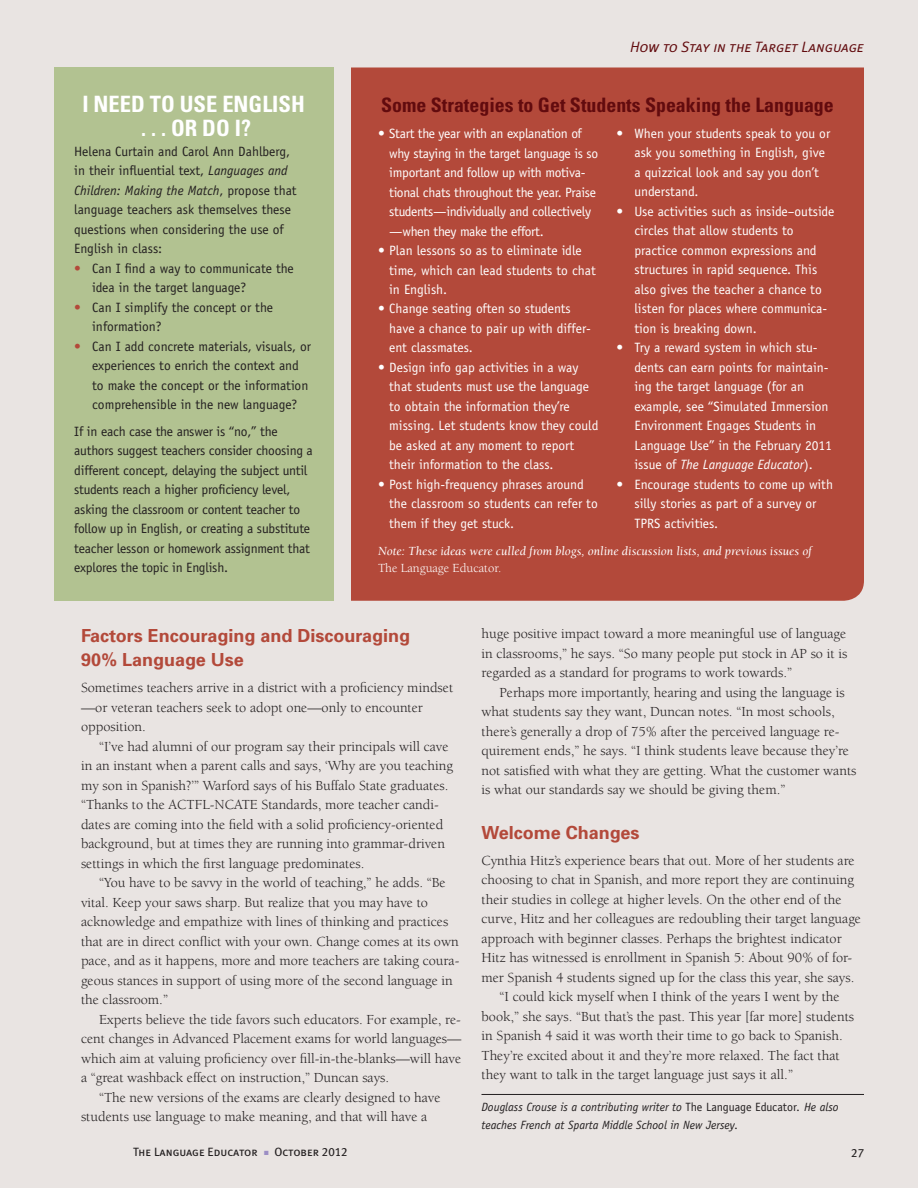
<style>
.page{position:relative;width:918px;height:1188px;background:#e9e4e2}
.page>*{position:absolute;margin:0;border:0;box-sizing:border-box;transform-origin:0 0}
.t1{font:700 condensed 22.5px/24px "Univers";color:#fff;text-align:right}
.t2{font:700 condensed 19.8px "Univers";color:#620b0e}
.t3{font:700 18px/24px "Univers";color:#b3493a}
.t4{font:italic 15px "Meta Plus Normal Caps";color:#620b0e}
.t5{font:14.25px/19.5px "Berkeley";color:#231f20}
.t6{font:13.5px/19.5px "Officina Sans";color:#fff}
.t7{font:13.5px/19.5px "Officina Sans";letter-spacing:-.015em;color:#231f20}
.t8{font:13.5px/19.5px "Officina Sans";letter-spacing:-.02em;color:#fff}
.t9{font:italic 12.75px "Berkeley";color:#fff}
.t10{font:12.75px "Berkeley";color:#fff}
.t11{font:italic 12px/18px "Officina Sans";color:#231f20}
.t12{font:12px "Meta Plus Book Caps";color:#231f20}
.s1{font-style:italic}
.s2{color:#b3493a}
.s3{font-style:normal}
.s4{color:#9c8ec4}
</style>
<div class="page">
<div style="left:54px;top:68px;width:279px;height:533px;background:#b2c291"></div>
<hr style="left:482px;top:1094px;width:382px;height:1px;background:#231f20">
<div style="left:351px;top:68px;width:513px;height:533px;background:#b3493a"></div>
<h1 class="t1" style="left:82px;top:92px;width:170px">I Need to Use English . . . Or Do I?</h1>
<p class="t7" style="left:74px;top:142px;width:224px">Helena Curtain and Carol Ann Dahlberg, in their influential text, <span class="s1">Languages and Children: Making the Match</span>, propose that language teachers ask themselves these questions when considering the use of English in class:</p>
<p class="t7" style="left:92px;top:259px;width:203px;text-indent:-18px"><span class="s2">•</span> Can I find a way to communicate the idea in the target language?</p>
<p class="t7" style="left:92px;top:298px;width:182px;text-indent:-18px"><span class="s2">•</span> Can I simplify the concept or the information?</p>
<p class="t7" style="left:92px;top:337px;width:220px;text-indent:-18px"><span class="s2">•</span> Can I add concrete materials, visuals, or experiences to enrich the context and to make the concept or the information comprehensible in the new language?</p>
<p class="t7" style="left:74px;top:421px;width:240px">If in each case the answer is “no,” the authors suggest teachers consider choosing a different concept, delaying the subject until students reach a higher proficiency level, asking the classroom or content teacher to follow up in English, or creating a substitute teacher lesson or homework assignment that explores the topic in English.</p>
<p class="t4" style="left:630px;top:39px;width:235px">How to Stay in the Target Language</p>
<h2 class="t2" style="left:381px;top:93px;width:454px">Some Strategies to Get Students Speaking the Language</h2>
<p class="t8" style="left:389px;top:124px;width:211px;text-indent:-11px">• Start the year with an explanation of why staying in the target language is so important and follow up with motiva&shy;tional chats throughout the year. Praise students—individually and collectively —when they make the effort.</p>
<p class="t6" style="left:389px;top:241px;width:208px;text-indent:-11px">• Plan lessons so as to eliminate idle time, which can lead students to chat in English.</p>
<p class="t6" style="left:389px;top:299px;width:203px;text-indent:-11px">• Change seating often so students have a chance to pair up with differ&shy;ent classmates.</p>
<p class="t6" style="left:389px;top:358px;width:211px;text-indent:-11px">• Design info gap activities in a way that students must use the language to obtain the information they’re missing. Let students know they could be asked at any moment to report their information to the class.</p>
<p class="t6" style="left:389px;top:475px;width:210px;text-indent:-11px">• Post high-frequency phrases around the classroom so students can refer to them if they get stuck.</p>
<p class="t6" style="left:634px;top:124px;width:197px;text-indent:-18px">• When your students speak to you or ask you something in English, give a quizzical look and say you don’t understand.</p>
<p class="t6" style="left:634px;top:202px;width:201px;text-indent:-18px">• Use activities such as inside–outside circles that allow students to practice common expressions and structures in rapid sequence. This also gives the teacher a chance to listen for places where communica&shy;tion is breaking down.</p>
<p class="t6" style="left:634px;top:338px;width:199px;text-indent:-18px">• Try a reward system in which stu&shy;dents can earn points for maintain&shy;ing the target language (for an example, see “Simulated Immersion Environment Engages Students in Language Use” in the February 2011 issue of <span class="s1">The Language Educator</span>).</p>
<p class="t6" style="left:634px;top:475px;width:200px;text-indent:-18px">• Encourage students to come up with silly stories as part of a survey or<br>TPRS activities.</p>
<p class="t9" style="left:378px;top:545px;width:435px">Note: These ideas were culled from blogs, online discussion lists, and previous issues of</p>
<p class="t10" style="left:378px;top:561px;width:125px">The Language Educator.</p>
<p class="t3" style="left:81px;top:624px;width:331px">Factors Encouraging and Discouraging<br>90% Language Use</p>
<p class="t5" style="left:81px;top:678px;width:374px">Sometimes teachers arrive in a district with a proficiency mindset —or veteran teachers seek to adopt one—only to encounter opposition.</p>
<p class="t5" style="left:81px;top:737px;width:373px;text-indent:18px">“I’ve had alumni of our program say their principals will cave in an instant when a parent calls and says, ‘Why are you teaching my son in Spanish?’” Warford says of his Buffalo State graduates. “Thanks to the ACTFL-NCATE Standards, more teacher candi&shy;dates are coming into the field with a solid proficiency-oriented background, but at times they are running into grammar-driven settings in which the first language predominates.</p>
<p class="t5" style="left:81px;top:873px;width:380px;text-indent:18px">“You have to be savvy in the world of teaching,” he adds. “Be vital. Keep your saws sharp. But realize that you may have to acknowledge and empathize with lines of thinking and practices that are in direct conflict with your own. Change comes at its own pace, and as it happens, more and more teachers are taking coura&shy;geous stances in support of using more of the second language in the classroom.”</p>
<p class="t5" style="left:81px;top:1010px;width:382px;text-align:justify;text-indent:18px">Experts believe the tide favors such educators. For example, re&shy;cent changes in Advanced Placement exams for world languages— which aim at valuing proficiency over fill-in-the-blanks—will have a “great washback effect on instruction,” Duncan says.</p>
<p class="t5" style="left:81px;top:1088px;width:361px;text-indent:18px">“The new versions of the exams are clearly designed to have students use language to make meaning, and that will have a</p>
<p class="t5" style="left:482px;top:624px;width:367px;text-align:justify">huge positive impact toward a more meaningful use of language in classrooms,” he says. “So many people put stock in AP so it is regarded as a standard for programs to work towards.”</p>
<p class="t5" style="left:482px;top:683px;width:377px;text-indent:18px">Perhaps more importantly, hearing and using the language is what students say they want, Duncan notes. “In most schools, there’s generally a drop of 75% after the perceived language re&shy;quirement ends,” he says. “I think students leave because they’re not satisfied with what they are getting. What the customer wants is what our standards say we should be giving them.”</p>
<p class="t3" style="left:482px;top:820px;width:159px">Welcome Changes</p>
<p class="t5" style="left:482px;top:851px;width:375px">Cynthia Hitz’s experience bears that out. More of her students are</p>
<p class="t5" style="left:482px;top:870px;width:374px">choosing to chat in Spanish, and more report they are continuing</p>
<p class="t5" style="left:482px;top:890px;width:362px">their studies in college at higher levels. On the other end of the</p>
<p class="t5" style="left:482px;top:909px;width:381px">curve, Hitz and her colleagues are redoubling their target language</p>
<p class="t5" style="left:482px;top:929px;width:362px">approach with beginner classes. Perhaps the brightest indicator</p>
<p class="t5" style="left:482px;top:948px;width:372px">Hitz has witnessed is enrollment in Spanish 5: About 90% of for-</p>
<p class="t5" style="left:482px;top:968px;width:374px">mer Spanish 4 students signed up for the class this year, she says.</p>
<p class="t5" style="left:500px;top:987px;width:342px">“I could kick myself when I think of the years I went by the</p>
<p class="t5" style="left:482px;top:1007px;width:374px">book,” she says. “But that’s the past. This year [far more] students</p>
<p class="t5" style="left:482px;top:1026px;width:363px">in Spanish 4 said it was worth their time to go back to Spanish.</p>
<p class="t5" style="left:482px;top:1046px;width:360px">They’re excited about it and they’re more relaxed. The fact that</p>
<p class="t5" style="left:482px;top:1065px;width:313px">they want to talk in the target language just says it all.”</p>
<p class="t11" style="left:482px;top:1098px;width:359px">Douglass Crouse is a contributing writer to <span class="s3">The Language Educator</span>. He also teaches French at Sparta Middle School in New Jersey.</p>
<p class="t12" style="left:133px;top:1145px;width:216px">The Language Educator <span class="s4">■</span> October 2012</p>
<p class="t12" style="left:851px;top:1146px;width:14px">27</p>
</div>
